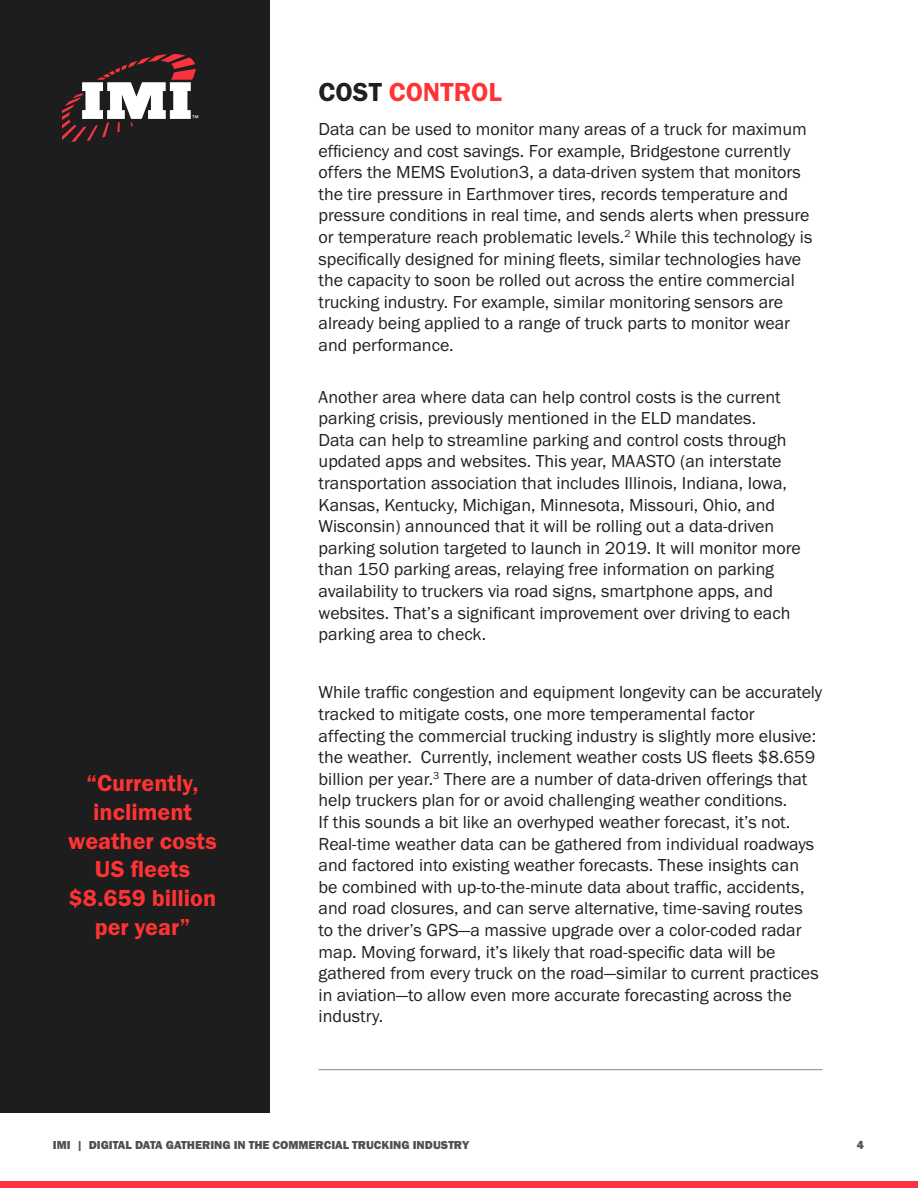
<style>
.page{position:relative;width:918px;height:1188px;background:#fff}
.page>*{position:absolute;margin:0;border:0;box-sizing:border-box;transform-origin:0 0}
.t1{font:27px "Franklin Gothic URW Dem";color:#f33}
.t2{font:24px/28.8px "Franklin Gothic URW Dem";color:#f33;text-align:center}
.t3{font:18px/21.6px "Franklin Gothic URW Boo";color:#231f20}
.t4{font:12px "Franklin Gothic URW Hea";color:#4f5151}
.t5{font:12px "Franklin Gothic URW Hea";color:#515151}
.t6{font:7.8px "Helvetica";color:#fff}
.s1{color:#231f20}
</style>
<div class="page">
<div style="left:0;top:0;width:270px;height:1112px;background:#1c1d1c"></div>
<svg style="left:62px;top:54px;width:134px;height:88px"></svg>
<div style="left:0;top:1181px;width:918px;height:7px;background:#fb333e"></div>
<hr style="left:319px;top:1069px;width:503px;height:1px;background:#888685">
<p class="t6" style="left:192px;top:113px;width:9px">™</p>
<p class="t2" style="left:68px;top:768px;width:150px">“Currently, incliment weather costs<br>US fleets $8.659 billion per year”</p>
<p class="t1" style="left:319px;top:75px;width:185px"><span class="s1">COST</span> CONTROL</p>
<p class="t3" style="left:319px;top:118px;width:495px">Data can be used to monitor many areas of a truck for maximum efficiency and cost savings. For example, Bridgestone currently offers the MEMS Evolution3, a data-driven system that monitors the tire pressure in Earthmover tires, records temperature and pressure conditions in real time, and sends alerts when pressure or temperature reach problematic levels.<sup>2</sup> While this technology is specifically designed for mining fleets, similar technologies have the capacity to soon be rolled out across the entire commercial trucking industry. For example, similar monitoring sensors are already being applied to a range of truck parts to monitor wear and performance.</p>
<p class="t3" style="left:319px;top:385px;width:484px">Another area where data can help control costs is the current parking crisis, previously mentioned in the ELD mandates.<br>Data can help to streamline parking and control costs through updated apps and websites. This year, MAASTO (an interstate transportation association that includes Illinois, Indiana, Iowa, Kansas, Kentucky, Michigan, Minnesota, Missouri, Ohio, and Wisconsin) announced that it will be rolling out a data-driven parking solution targeted to launch in 2019. It will monitor more than 150 parking areas, relaying free information on parking availability to truckers via road signs, smartphone apps, and websites. That’s a significant improvement over driving to each parking area to check.</p>
<p class="t3" style="left:319px;top:681px;width:505px">While traffic congestion and equipment longevity can be accurately tracked to mitigate costs, one more temperamental factor affecting the commercial trucking industry is slightly more elusive: the weather. Currently, inclement weather costs US fleets $8.659 billion per year.<sup>3</sup> There are a number of data-driven offerings that help truckers plan for or avoid challenging weather conditions.<br>If this sounds a bit like an overhyped weather forecast, it’s not.<br>Real-time weather data can be gathered from individual roadways and factored into existing weather forecasts. These insights can be combined with up-to-the-minute data about traffic, accidents, and road closures, and can serve alternative, time-saving routes<br>to the driver’s GPS—a massive upgrade over a color-coded radar map. Moving forward, it’s likely that road-specific data will be gathered from every truck on the road—similar to current practices in aviation—to allow even more accurate forecasting across the industry.</p>
<p class="t4" style="left:53px;top:1137px;width:418px">IMI | DIGITAL DATA GATHERING IN THE COMMERCIAL TRUCKING INDUSTRY</p>
<p class="t5" style="left:857px;top:1137px;width:9px">4</p>
</div>
